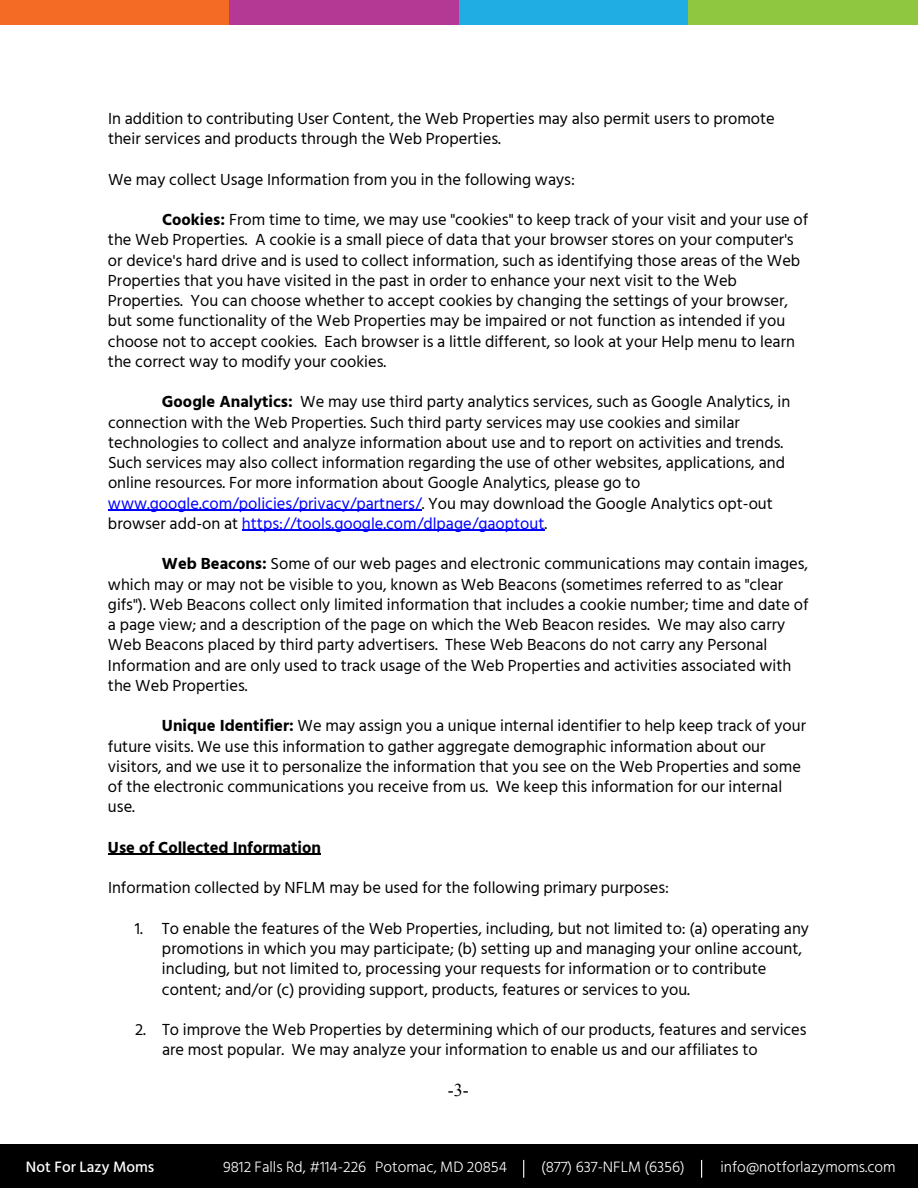
<style>
.page{position:relative;width:918px;height:1188px;background:#fff}
.page>*{position:absolute;margin:0;border:0;box-sizing:border-box;transform-origin:0 0}
.t1{font:18px "Times New Roman";color:#000}
.t2{font:16.5px/20.2px "Hind Siliguri";color:#000}
.t3{font:700 16.5px "Hind Siliguri";color:#000}
.t4{font:300 15.45px "Hind Siliguri";color:#fff}
.t5{font:500 15.45px "Hind Siliguri";color:#fff}
.s1{font-weight:700}
.s2{color:#00f}
</style>
<div class="page">
<hr style="left:108px;top:510px;width:314px;height:1px;background:#00f">
<hr style="left:242px;top:530px;width:302px;height:1px;background:#00f">
<hr style="left:108px;top:854px;width:213px;height:1px;background:#000">
<div style="left:0;top:1145px;width:918px;height:43px;background:#000"></div>
<svg style="left:701px;top:1160px;width:1px;height:18px"></svg>
<svg style="left:523px;top:1160px;width:1px;height:18px"></svg>
<div style="left:0;top:1px;width:230px;height:24px;background:#f36b24"></div>
<div style="left:230px;top:1px;width:229px;height:24px;background:#b43995"></div>
<div style="left:459px;top:1px;width:229px;height:24px;background:#1fade4"></div>
<div style="left:688px;top:1px;width:230px;height:24px;background:#90c740"></div>
<p class="t2" style="left:108px;top:109px;width:668px">In addition to contributing User Content, the Web Properties may also permit users to promote their services and products through the Web Properties.</p>
<p class="t2" style="left:108px;top:170px;width:468px">We may collect Usage Information from you in the following ways:</p>
<p class="t2" style="left:108px;top:210px;width:702px;text-indent:54px"><span class="s1">Cookies:</span> From time to time, we may use "cookies" to keep track of your visit and your use of the Web Properties. A cookie is a small piece of data that your browser stores on your computer's or device's hard drive and is used to collect information, such as identifying those areas of the Web Properties that you have visited in the past in order to enhance your next visit to the Web Properties. You can choose whether to accept cookies by changing the settings of your browser, but some functionality of the Web Properties may be impaired or not function as intended if you choose not to accept cookies. Each browser is a little different, so look at your Help menu to learn the correct way to modify your cookies.</p>
<p class="t2" style="left:108px;top:393px;width:684px;text-indent:54px"><span class="s1">Google Analytics:</span> We may use third party analytics services, such as Google Analytics, in connection with the Web Properties. Such third party services may use cookies and similar technologies to collect and analyze information about use and to report on activities and trends.<br>Such services may also collect information regarding the use of other websites, applications, and online resources. For more information about Google Analytics, please go to <span class="s2">www.google.com/policies/privacy/partners/</span>. You may download the Google Analytics opt-out browser add-on at <span class="s2">https://tools.google.com/dlpage/gaoptout</span>.</p>
<p class="t2" style="left:108px;top:555px;width:702px;text-indent:54px"><span class="s1">Web Beacons:</span> Some of our web pages and electronic communications may contain images, which may or may not be visible to you, known as Web Beacons (sometimes referred to as "clear gifs"). Web Beacons collect only limited information that includes a cookie number; time and date of a page view; and a description of the page on which the Web Beacon resides. We may also carry Web Beacons placed by third party advertisers. These Web Beacons do not carry any Personal Information and are only used to track usage of the Web Properties and activities associated with the Web Properties.</p>
<p class="t2" style="left:108px;top:717px;width:700px;text-indent:54px"><span class="s1">Unique Identifier:</span> We may assign you a unique internal identifier to help keep track of your future visits. We use this information to gather aggregate demographic information about our visitors, and we use it to personalize the information that you see on the Web Properties and some of the electronic communications you receive from us. We keep this information for our internal use.</p>
<p class="t3" style="left:108px;top:834px;width:215px">Use of Collected Information</p>
<p class="t2" style="left:108px;top:879px;width:563px">Information collected by NFLM may be used for the following primary purposes:</p>
<p class="t2" style="left:162px;top:919px;width:649px;text-indent:-27px">1. To enable the features of the Web Properties, including, but not limited to: (a) operating any promotions in which you may participate; (b) setting up and managing your online account, including, but not limited to, processing your requests for information or to contribute content; and/or (c) providing support, products, features or services to you.</p>
<p class="t2" style="left:162px;top:1020px;width:646px;text-indent:-27px">2. To improve the Web Properties by determining which of our products, features and services are most popular. We may analyze your information to enable us and our affiliates to</p>
<p class="t1" style="left:448px;top:1078px;width:22px">-3-</p>
<p class="t5" style="left:26px;top:1156px;width:130px">Not For Lazy Moms</p>
<p class="t4" style="left:223px;top:1158px;width:286px">9812 Falls Rd, #114-226 Potomac, MD 20854</p>
<p class="t4" style="left:541px;top:1158px;width:145px">(877) 637-NFLM (6356)</p>
<p class="t4" style="left:720px;top:1158px;width:177px">info@notforlazymoms.com</p>
</div>
